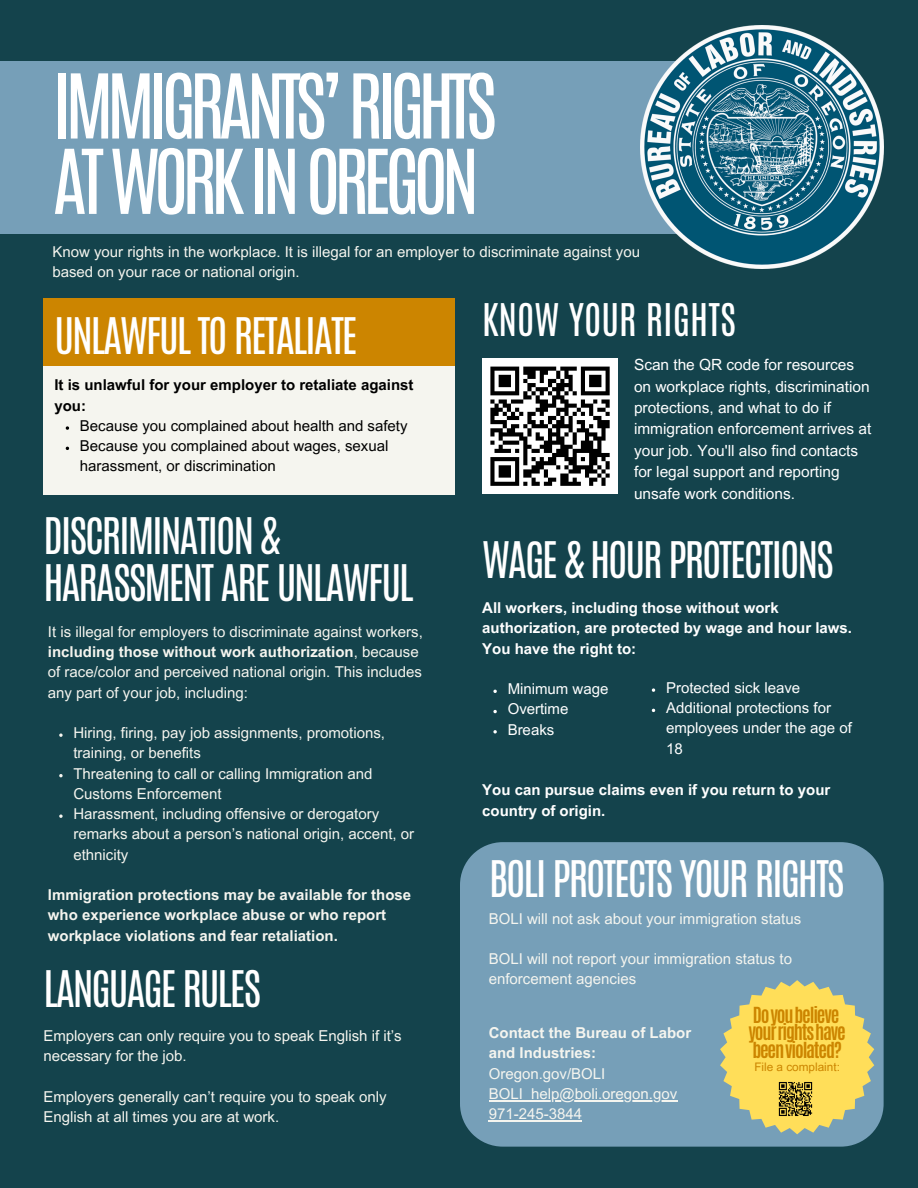
<style>
.page{position:relative;width:918px;height:1188px;background:#14434c}
.page>*{position:absolute;margin:0;border:0;box-sizing:border-box;transform-origin:0 0}
.t1{font:75.9px/75.3px "Antonio";letter-spacing:-.085em;color:#fff}
.t2{font:42.15px/46.2px "Antonio";letter-spacing:-.05em;color:#fff}
.t3{font:37.65px "Antonio";color:#fff}
.t4{font:700 18.45px/17.7px "Antonio";letter-spacing:-.065em;color:#cc8500}
.t5{font:15.45px/21.3px "Arial MT Pro";color:#fff}
.t6{font:15px/20.2px "Arial MT Pro";color:#f5f5ef}
.t7{font:700 15px/20.2px "Arial MT Pro";color:#f5f5ef}
.t8{font:700 15px/20.2px "Arial MT Pro";color:#fff}
.t9{font:15px/20.2px "Arial MT Pro";color:#000}
.t10{font:15px/20.2px "Arial MT Pro";color:#fff}
.t11{font:700 15px/20.2px "Arial MT Pro";color:#000}
.t12{font:11.7px "Arial MT Pro";color:#cc8500}
.s1{font-weight:700}
.s2{font-weight:400}
</style>
<div class="page">
<div style="left:0;top:61px;width:732px;height:173px;background:#769fb8"></div>
<img style="left:641px;top:25px;width:243px;height:243px">
<div style="left:43px;top:298px;width:412px;height:67px;background:#cc8500"></div>
<div style="left:43px;top:366px;width:412px;height:128px;background:#f5f5ef"></div>
<div style="left:460px;top:842px;width:423px;height:305px;background:#769fb8"></div>
<svg style="left:720px;top:980px;width:154px;height:154px;background:#d7cb74"></svg>
<img style="left:775px;top:1078px;width:42px;height:42px">
<svg style="left:59px;top:734px;width:4px;height:3px"></svg>
<svg style="left:59px;top:774px;width:4px;height:3px"></svg>
<svg style="left:59px;top:815px;width:4px;height:3px"></svg>
<svg style="left:66px;top:426px;width:3px;height:4px"></svg>
<svg style="left:493px;top:690px;width:4px;height:3px"></svg>
<svg style="left:493px;top:710px;width:4px;height:3px"></svg>
<svg style="left:493px;top:730px;width:4px;height:4px"></svg>
<hr style="left:489px;top:1100px;width:188px;height:1px;background:#f5f5ef">
<hr style="left:489px;top:1120px;width:93px;height:1px;background:#f5f5ef">
<div style="left:482px;top:358px;width:136px;height:136px;background:#fff"></div>
<svg style="left:490px;top:366px;width:120px;height:120px"></svg>
<svg style="left:652px;top:688px;width:3px;height:4px"></svg>
<h3 class="t1" style="left:52px;top:69px;width:446px">IMMIGRANTS’ RIGHTS<br>AT WORK IN OREGON</h3>
<h2 class="t6" style="left:52px;top:243px;width:589px">Know your rights in the workplace. It is illegal for an employer to discriminate against you based on your race or national origin.</h2>
<h2 class="t2" style="left:54px;top:313px;width:305px">UNLAWFUL TO RETALIATE</h2>
<h6 class="t11" style="left:54px;top:377px;width:361px">It is unlawful for your employer to retaliate against you:</h6>
<p class="t9" style="left:80px;top:417px;width:329px">Because you complained about health and safety</p>
<p class="t9" style="left:80px;top:438px;width:310px">Because you complained about wages, sexual harassment, or discrimination</p>
<p class="t2" style="left:43px;top:514px;width:372px">DISCRIMINATION &amp;<br>HARASSMENT ARE UNLAWFUL</p>
<h6 class="t6" style="left:48px;top:623px;width:376px">It is illegal for employers to discriminate against workers, <span class="s1">including those without work authorization</span>, because of race/color and perceived national origin. This includes any part of your job, including:</h6>
<p class="t6" style="left:73px;top:724px;width:313px">Hiring, firing, pay job assignments, promotions, training, or benefits</p>
<h5 class="t6" style="left:73px;top:765px;width:301px">Threatening to call or calling Immigration and<br>Customs Enforcement</h5>
<p class="t6" style="left:73px;top:805px;width:342px">Harassment, including offensive or derogatory remarks about a person’s national origin, accent, or ethnicity</p>
<p class="t7" style="left:48px;top:886px;width:365px">Immigration protections may be available for those who experience workplace abuse or who report workplace violations and fear retaliation.</p>
<p class="t2" style="left:43px;top:966px;width:220px">LANGUAGE RULES</p>
<h5 class="t6" style="left:43px;top:1028px;width:360px">Employers can only require you to speak English if it’s necessary for the job.</h5>
<p class="t6" style="left:43px;top:1088px;width:345px">Employers generally can’t require you to speak only<br>English at all times you are at work.</p>
<p class="t3" style="left:482px;top:293px;width:255px">KNOW YOUR RIGHTS</p>
<p class="t5" style="left:634px;top:356px;width:239px">Scan the QR code for resources on workplace rights, discrimination protections, and what to do if immigration enforcement arrives at your job. You'll also find contacts for legal support and reporting unsafe work conditions.</p>
<h5 class="t2" style="left:482px;top:537px;width:353px">WAGE &amp; HOUR PROTECTIONS</h5>
<h2 class="t8" style="left:482px;top:600px;width:371px">All workers, including those without work authorization, are protected by wage and hour laws.<br>You have the right to:</h2>
<h6 class="t10" style="left:508px;top:681px;width:102px">Minimum wage</h6>
<h6 class="t10" style="left:508px;top:701px;width:62px">Overtime</h6>
<h2 class="t10" style="left:508px;top:721px;width:48px">Breaks</h2>
<h6 class="t10" style="left:666px;top:679px;width:136px">Protected sick leave</h6>
<p class="t10" style="left:666px;top:700px;width:187px">Additional protections for employees under the age of<br>18</p>
<h5 class="t8" style="left:482px;top:782px;width:350px">You can pursue claims even if you return to your country of origin.</h5>
<p class="t2" style="left:489px;top:856px;width:358px">BOLI PROTECTS YOUR RIGHTS</p>
<p class="t6" style="left:489px;top:910px;width:314px">BOLI will not ask about your immigration status</p>
<h1 class="t6" style="left:489px;top:951px;width:305px">BOLI will not report your immigration status to enforcement agencies</h1>
<h6 class="t4" style="left:748px;top:1006px;width:99px">Doyoubelieve yourrightshave beenviolated?</h6>
<p class="t12" style="left:754px;top:1063px;width:87px">File a complaint:</p>
<p class="t7" style="left:489px;top:1025px;width:204px">Contact the Bureau of Labor and Industries:<br><span class="s2">Oregon.gov/BOLI</span></p>
<h2 class="t6" style="left:489px;top:1085px;width:190px">BOLI_help@boli.oregon.gov<br>971-245-3844</h2>
</div>
